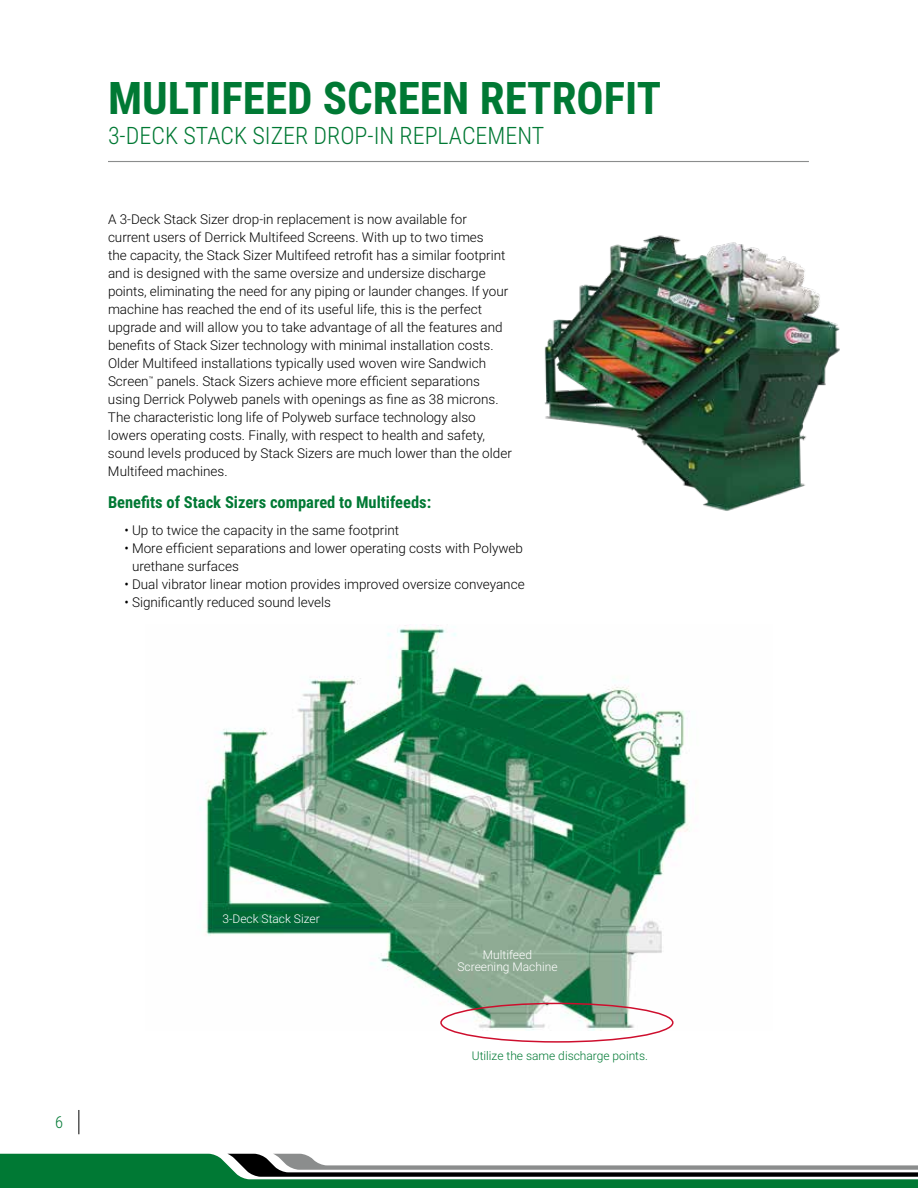
<style>
.page{position:relative;width:918px;height:1188px;background:#fff}
.page>*{position:absolute;margin:0;border:0;box-sizing:border-box;transform-origin:0 0}
.t1{font:700 45px "Roboto Condensed";color:#007934}
.t2{font:300 24px "Roboto Condensed";color:#007934}
.t3{font:700 16.5px "Roboto Condensed";color:#007934}
.t4{font:300 16.5px "Roboto Condensed";color:#007934}
.t5{font:300 13.5px/18px "Roboto";color:#000}
.t6{font:300 12px/12px "Roboto";color:#fff;text-align:center}
.t7{font:300 12px "Roboto";color:#007934}
</style>
<div class="page">
<img style="left:199px;top:625px;width:489px;height:405px">
<svg style="left:0;top:1154px;width:918px;height:34px"></svg>
<svg style="left:79px;top:1110px;width:1px;height:24px"></svg>
<hr style="left:108px;top:161px;width:701px;height:1px;background:#8b8d8d">
<img style="left:544px;top:235px;width:296px;height:276px">
<div style="left:440px;top:1003px;width:234px;height:40px;border:2px solid #ce0e2d;border-radius:50%"></div>
<h1 class="t1" style="left:108px;top:66px;width:555px">MULTIFEED SCREEN RETROFIT</h1>
<h2 class="t2" style="left:108px;top:118px;width:438px">3-DECK STACK SIZER DROP-IN REPLACEMENT</h2>
<p class="t5" style="left:108px;top:210px;width:405px">A 3-Deck Stack Sizer drop-in replacement is now available for current users of Derrick Multifeed Screens. With up to two times<br>the capacity, the Stack Sizer Multifeed retrofit has a similar footprint and is designed with the same oversize and undersize discharge points, eliminating the need for any piping or launder changes. If your machine has reached the end of its useful life, this is the perfect upgrade and will allow you to take advantage of all the features and benefits of Stack Sizer technology with minimal installation costs.<br>Older Multifeed installations typically used woven wire Sandwich Screen<sup>™</sup> panels. Stack Sizers achieve more efficient separations using Derrick Polyweb panels with openings as fine as 38 microns.<br>The characteristic long life of Polyweb surface technology also lowers operating costs. Finally, with respect to health and safety, sound levels produced by Stack Sizers are much lower than the older Multifeed machines.</p>
<p class="t3" style="left:108px;top:491px;width:325px">Benefits of Stack Sizers compared to Multifeeds:</p>
<p class="t5" style="left:124px;top:521px;width:276px">• Up to twice the capacity in the same footprint</p>
<p class="t5" style="left:132px;top:539px;width:393px;text-indent:-8px">• More efficient separations and lower operating costs with Polyweb urethane surfaces</p>
<p class="t5" style="left:124px;top:575px;width:402px">• Dual vibrator linear motion provides improved oversize conveyance</p>
<p class="t5" style="left:124px;top:593px;width:208px">• Significantly reduced sound levels</p>
<p class="t4" style="left:55px;top:1111px;width:10px">6</p>
<p class="t6" style="left:222px;top:912px;width:99px">3-Deck Stack Sizer</p>
<p class="t6" style="left:457px;top:948px;width:102px">Multifeed<br>Screening Machine</p>
<p class="t7" style="left:472px;top:1047px;width:178px">Utilize the same discharge points.</p>
</div>
